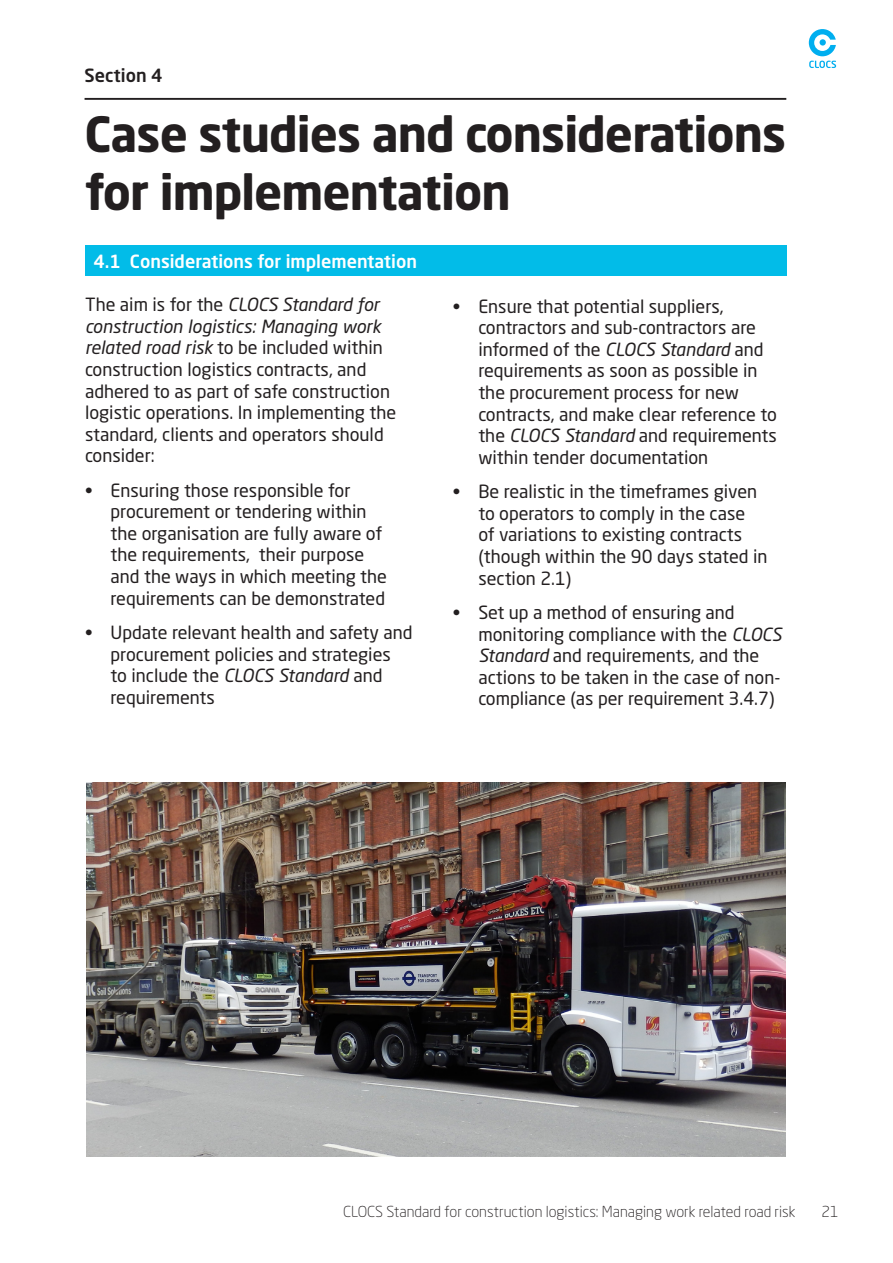
<style>
.page{position:relative;width:893px;height:1263px;background:#fff}
.page>*{position:absolute;margin:0;border:0;box-sizing:border-box;transform-origin:0 0}
.t1{font:700 48px/57.6px "Neo Sans Std";letter-spacing:-.02em;color:#231f20}
.t2{font:18px/21.6px "Neo Sans Std";color:#231f20}
.t3{font:500 18px "Neo Sans Std";color:#fff}
.t4{font:500 18px "Neo Sans Std";color:#231f20}
.t5{font:300 15px "Neo Sans Std";color:#231f20}
.s1{font-style:italic}
</style>
<div class="page">
<svg style="left:809px;top:29px;width:27px;height:39px"></svg>
<div style="left:85px;top:245px;width:701px;height:31px;background:#02bce8"></div>
<img style="left:87px;top:782px;width:698px;height:375px">
<hr style="left:85px;top:98px;width:701px;height:1px;background:#231f20">
<hr style="left:85px;top:99px;width:701px;height:1px;background:#231f20">
<p class="t4" style="left:85px;top:64px;width:79px">Section 4</p>
<h1 class="t1" style="left:85px;top:104px;width:703px">Case studies and considerations for implementation</h1>
<p class="t3" style="left:94px;top:250px;width:325px">4.1 Considerations for implementation</p>
<p class="t2" style="left:85px;top:293px;width:313px">The aim is for the <span class="s1">CLOCS Standard for construction logistics: Managing work related road risk</span> to be included within construction logistics contracts, and adhered to as part of safe construction logistic operations. In implementing the standard, clients and operators should consider:</p>
<p class="t2" style="left:111px;top:479px;width:278px;text-indent:-26px">• Ensuring those responsible for procurement or tendering within the organisation are fully aware of the requirements, their purpose and the ways in which meeting the requirements can be demonstrated</p>
<p class="t2" style="left:111px;top:621px;width:303px;text-indent:-26px">• Update relevant health and safety and procurement policies and strategies<br>to include the <span class="s1">CLOCS Standard</span> and requirements</p>
<p class="t2" style="left:478px;top:295px;width:300px;text-indent:-26px">• Ensure that potential suppliers, contractors and sub-contractors are informed of the <span class="s1">CLOCS Standard</span> and requirements as soon as possible in the procurement process for new contracts, and make clear reference to the <span class="s1">CLOCS Standard</span> and requirements within tender documentation</p>
<p class="t2" style="left:478px;top:480px;width:291px;text-indent:-26px">• Be realistic in the timeframes given to operators to comply in the case<br>of variations to existing contracts (though within the 90 days stated in section 2.1)</p>
<p class="t2" style="left:478px;top:601px;width:305px;text-indent:-26px">• Set up a method of ensuring and monitoring compliance with the <span class="s1">CLOCS Standard</span> and requirements, and the actions to be taken in the case of non&shy;compliance (as per requirement 3.4.7)</p>
<p class="t5" style="left:343px;top:1202px;width:454px">CLOCS Standard for construction logistics: Managing work related road risk</p>
<p class="t5" style="left:821px;top:1202px;width:19px">21</p>
</div>
